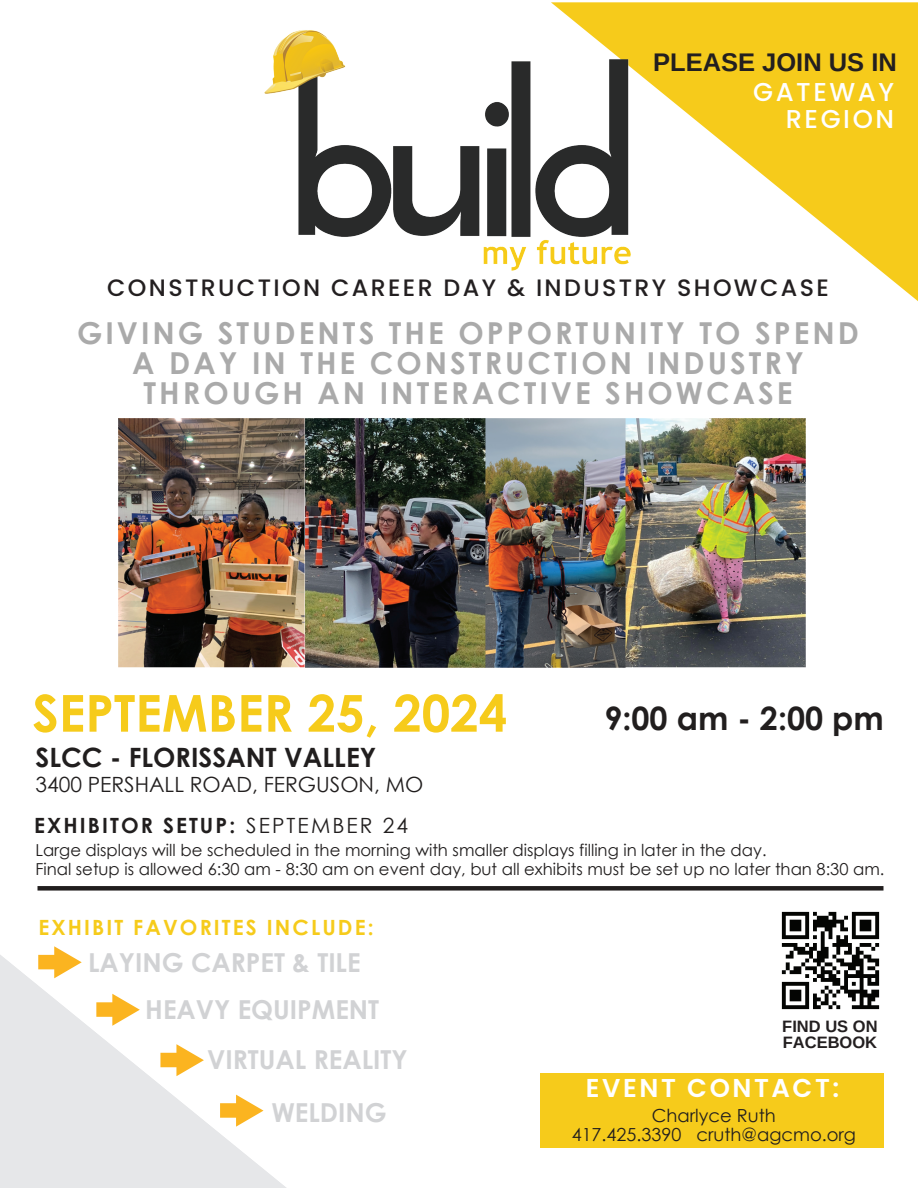
<style>
.page{position:relative;width:918px;height:1188px;background:#fff}
.page>*{position:absolute;margin:0;border:0;box-sizing:border-box;transform-origin:0 0}
.t1{font:700 51px "Century Gothic";color:#f6cb1b}
.t2{font:700 32.25px "Century Gothic";color:#211e1e}
.t3{font:700 30.15px/30px "Century Gothic";letter-spacing:.1em;color:#aaa;text-align:center}
.t4{font:700 26.7px "Century Gothic";color:#211e1e}
.t5{font:700 26.1px/47.2px "Century Gothic";color:#d1d2d4}
.t6{font:500 25.8px/26.5px "Poppins";letter-spacing:.1em;color:#fff;text-align:right}
.t7{font:600 25.8px "Poppins";letter-spacing:.1em;color:#fff}
.t8{font:700 25.5px "Arimo";color:#231f20}
.t9{font:500 23.7px "Poppins";letter-spacing:.1em;color:#231f20}
.t10{font:21px/40.5px "Century Gothic";color:#211e1e}
.t11{font:700 21px "Century Gothic";letter-spacing:.1em;color:#f6cb1b}
.t12{font:18px/19.5px "Century Gothic";color:#211e1e;text-align:center}
.t13{font:16.5px/19.8px "Century Gothic";color:#211e1e}
.t14{font:700 16.5px/16.5px "Arimo";color:#231f20}
.s1{font-weight:700}
</style>
<div class="page">
<svg style="left:705px;top:2px;width:213px;height:299px;fill:#f6cb1b"></svg>
<svg style="left:0;top:955px;width:286px;height:233px;fill:#e6e7e9"></svg>
<div style="left:540px;top:1074px;width:344px;height:74px;background:#f6cb1b"></div>
<div style="left:38px;top:886px;width:845px;height:5px;background:#211e1e"></div>
<img style="left:264px;top:2px;width:441px;height:269px">
<svg style="left:38px;top:946px;width:44px;height:32px"></svg>
<svg style="left:96px;top:994px;width:44px;height:32px"></svg>
<svg style="left:160px;top:1044px;width:44px;height:32px"></svg>
<svg style="left:220px;top:1095px;width:44px;height:32px"></svg>
<img style="left:781px;top:911px;width:99px;height:99px">
<img style="left:118px;top:418px;width:688px;height:250px">
<h3 class="t8" style="left:653px;top:45px;width:245px">PLEASE JOIN US IN</h3>
<h3 class="t6" style="left:753px;top:79px;width:142px">GATEWAY<br>REGION</h3>
<h3 class="t9" style="left:107px;top:274px;width:723px">CONSTRUCTION CAREER DAY &amp; INDUSTRY SHOWCASE</h3>
<h3 class="t3" style="left:77px;top:317px;width:784px">GIVING STUDENTS THE OPPORTUNITY TO SPEND<br>A DAY IN THE CONSTRUCTION INDUSTRY<br>THROUGH AN INTERACTIVE SHOWCASE</h3>
<h1 class="t1" style="left:32px;top:674px;width:476px">SEPTEMBER 25, 2024</h1>
<h3 class="t4" style="left:36px;top:737px;width:342px">SLCC - FLORISSANT VALLEY</h3>
<p class="t10" style="left:34px;top:764px;width:391px">3400 PERSHALL ROAD, FERGUSON, MO<br><span class="s1">EXHIBITOR SETUP:</span> SEPTEMBER 24</p>
<h2 class="t2" style="left:604px;top:693px;width:281px">9:00 am - 2:00 pm</h2>
<p class="t13" style="left:35px;top:839px;width:851px">Large displays will be scheduled in the morning with smaller displays filling in later in the day.<br>Final setup is allowed 6:30 am - 8:30 am on event day, but all exhibits must be set up no later than 8:30 am.</p>
<p class="t11" style="left:38px;top:912px;width:337px">EXHIBIT FAVORITES INCLUDE:</p>
<h3 class="t5" style="left:145px;top:937px;width:235px;text-indent:-57px">LAYING CARPET &amp; TILE<br>HEAVY EQUIPMENT</h3>
<h3 class="t5" style="left:271px;top:1032px;width:138px;line-height:52.8px;text-indent:-64px">VIRTUAL REALITY<br>WELDING</h3>
<p class="t14" style="left:782px;top:1018px;width:97px">FIND US ON<br>FACEBOOK</p>
<h3 class="t7" style="left:586px;top:1073px;width:255px">EVENT CONTACT:</h3>
<p class="t12" style="left:572px;top:1105px;width:286px">Charlyce Ruth<br>417.425.3390 cruth@agcmo.org</p>
</div>
